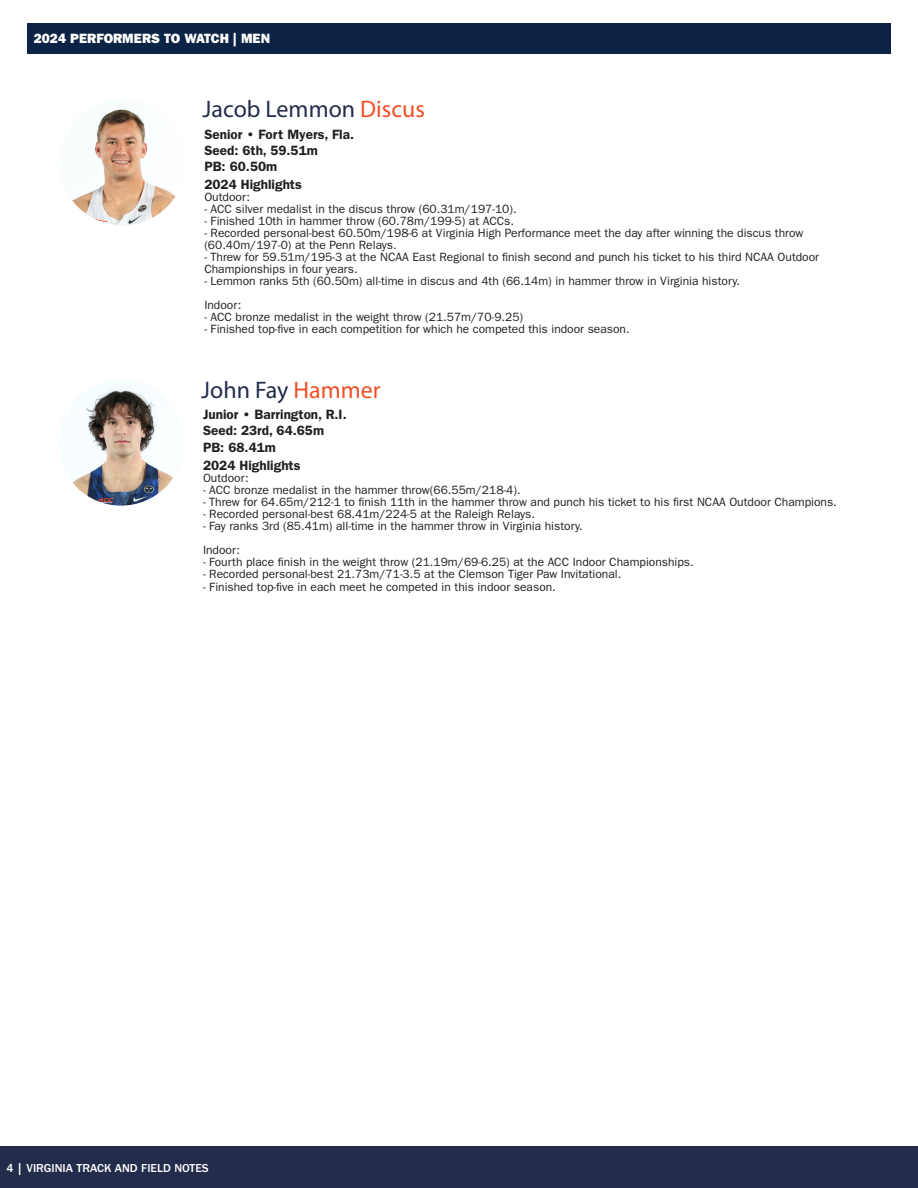
<style>
.page{position:relative;width:918px;height:1188px;background:#fff}
.page>*{position:absolute;margin:0;border:0;box-sizing:border-box;transform-origin:0 0}
.t1{font:24px "Myriad Pro";color:#232d4b}
.t2{font:600 13.5px/16.2px "ITC Franklin Gothic Std";color:#231f20}
.t3{font:13.5px "ITC Franklin Gothic Std Hvy";color:#fff}
.t4{font:12px/12px "ITC Franklin Gothic Std";color:#231f20}
.t5{font:500 12px "ITC Franklin Gothic Std";color:#fff}
.s1{color:#f04f25}
</style>
<div class="page">
<div style="left:0;top:1146px;width:918px;height:42px;background:#232d4b"></div>
<div style="left:27px;top:24px;width:864px;height:30px;background:#0c2345"></div>
<img style="left:59px;top:99px;width:126px;height:126px;border-radius:63px">
<img style="left:58px;top:380px;width:126px;height:126px;border-radius:63px">
<p class="t3" style="left:34px;top:31px;width:238px">2024 PERFORMERS TO WATCH | MEN</p>
<p class="t1" style="left:203px;top:95px;width:224px">Jacob Lemmon <span class="s1">Discus</span></p>
<p class="t2" style="left:204px;top:126px;width:151px">Senior • Fort Myers, Fla.</p>
<p class="t2" style="left:204px;top:142px;width:115px">Seed: 6th, 59.51m<br>PB: 60.50m</p>
<p class="t2" style="left:204px;top:177px;width:99px">2024 Highlights</p>
<p class="t4" style="left:204px;top:191px;width:47px">Outdoor:</p>
<p class="t4" style="left:204px;top:203px;width:314px">- ACC silver medalist in the discus throw (60.31m/197-10).</p>
<p class="t4" style="left:204px;top:215px;width:311px">- Finished 10th in hammer throw (60.78m/199-5) at ACCs.</p>
<p class="t4" style="left:204px;top:227px;width:601px">- Recorded personal-best 60.50m/198-6 at Virginia High Performance meet the day after winning the discus throw (60.40m/197-0) at the Penn Relays.</p>
<p class="t4" style="left:204px;top:251px;width:616px">- Threw for 59.51m/195-3 at the NCAA East Regional to finish second and punch his ticket to his third NCAA Outdoor<br>Championships in four years.</p>
<p class="t4" style="left:204px;top:275px;width:537px">- Lemmon ranks 5th (60.50m) all-time in discus and 4th (66.14m) in hammer throw in Virginia history.</p>
<p class="t4" style="left:204px;top:299px;width:38px">Indoor:</p>
<p class="t4" style="left:204px;top:311px;width:320px">- ACC bronze medalist in the weight throw (21.57m/70-9.25)</p>
<p class="t4" style="left:204px;top:323px;width:427px">- Finished top-five in each competition for which he competed this indoor season.</p>
<p class="t1" style="left:201px;top:375px;width:181px">John Fay <span class="s1">Hammer</span></p>
<p class="t2" style="left:203px;top:406px;width:145px">Junior • Barrington, R.I.</p>
<p class="t2" style="left:203px;top:423px;width:123px">Seed: 23rd, 64.65m<br>PB: 68.41m</p>
<p class="t2" style="left:203px;top:457px;width:99px">2024 Highlights</p>
<p class="t4" style="left:203px;top:472px;width:47px">Outdoor:</p>
<p class="t4" style="left:203px;top:484px;width:319px">- ACC bronze medalist in the hammer throw(66.55m/218-4).</p>
<p class="t4" style="left:203px;top:496px;width:635px">- Threw for 64.65m/212-1 to finish 11th in the hammer throw and punch his ticket to his first NCAA Outdoor Champions.</p>
<p class="t4" style="left:203px;top:508px;width:334px">- Recorded personal-best 68.41m/224-5 at the Raleigh Relays.</p>
<p class="t4" style="left:203px;top:520px;width:381px">- Fay ranks 3rd (85.41m) all-time in the hammer throw in Virginia history.</p>
<p class="t4" style="left:203px;top:544px;width:38px">Indoor:</p>
<p class="t4" style="left:203px;top:556px;width:492px">- Fourth place finish in the weight throw (21.19m/69-6.25) at the ACC Indoor Championships.</p>
<p class="t4" style="left:203px;top:568px;width:420px">- Recorded personal-best 21.73m/71-3.5 at the Clemson Tiger Paw Invitational.</p>
<p class="t4" style="left:203px;top:581px;width:354px">- Finished top-five in each meet he competed in this indoor season.</p>
<p class="t5" style="left:6px;top:1161px;width:204px">4 | VIRGINIA TRACK AND FIELD NOTES</p>
</div>
